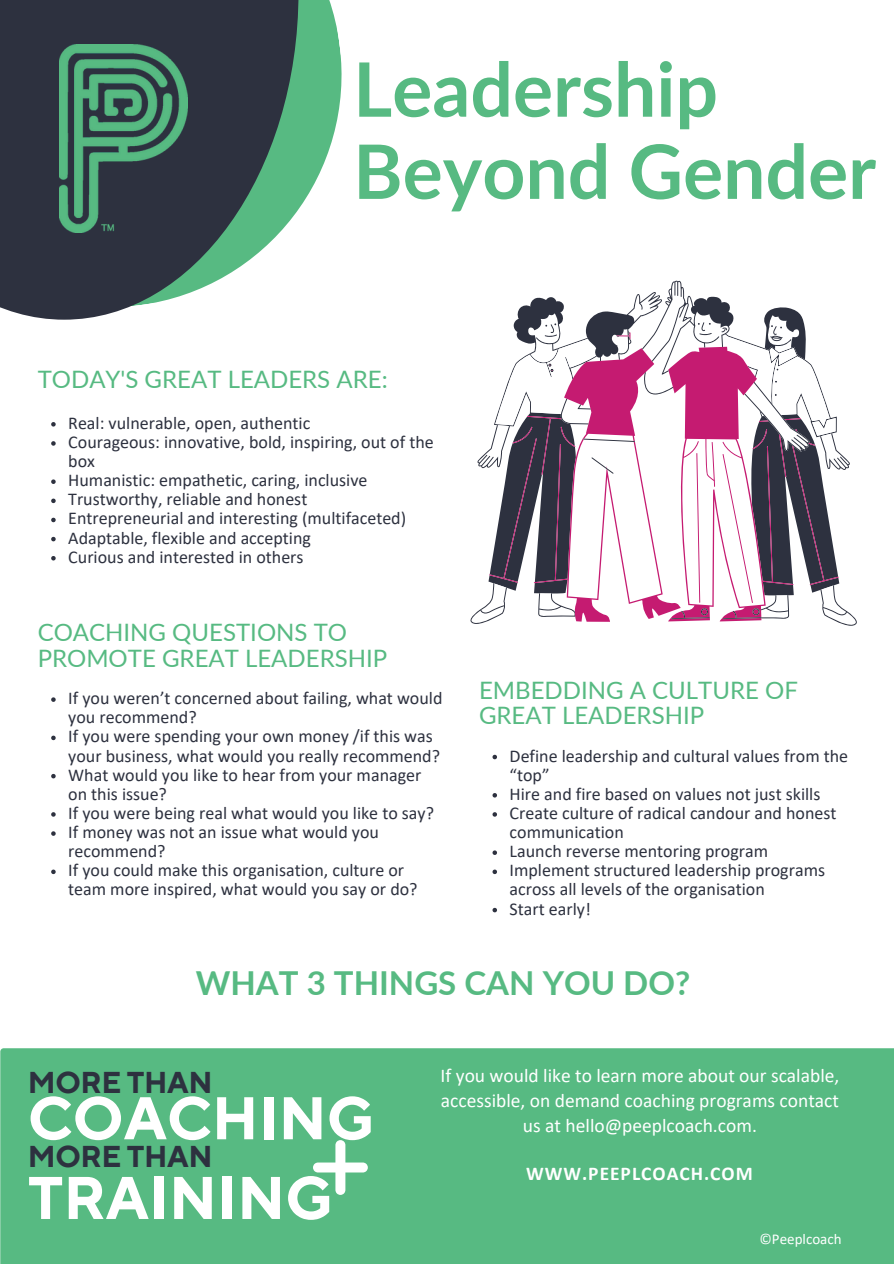
<style>
.page{position:relative;width:894px;height:1264px;background:#fff}
.page>*{position:absolute;margin:0;border:0;box-sizing:border-box;transform-origin:0 0}
.t1{font:700 75px/82.2px "Lato";color:#57ba82}
.t2{font:700 60px "TT Norms Pro";color:#fff}
.t3{font:700 33px "Lato";color:#57ba82}
.t4{font:700 30px "TT Norms Pro";letter-spacing:-.015em;color:#2d313f}
.t5{font:24px/25.8px "Lato";color:#57ba82}
.t6{font:19.5px/24.8px "Calibri";color:#fff;text-align:center}
.t7{font:700 19.5px "Calibri";letter-spacing:.05em;color:#fff}
.t8{font:18px/19.2px "Calibri";color:#2d313f}
.t9{font:15px "Calibri";color:#fff}
</style>
<div class="page">
<div style="left:0;top:1048px;width:893px;height:215px;background:#57ba82"></div>
<svg style="left:298px;top:0;width:44px;height:210px;fill:#57ba82"></svg>
<svg style="left:0;top:0;width:298px;height:320px;background:#4a5a5d"></svg>
<svg style="left:470px;top:280px;width:386px;height:346px"></svg>
<svg style="left:313px;top:1140px;width:55px;height:54px"></svg>
<svg style="left:51px;top:697px;width:5px;height:5px"></svg>
<svg style="left:51px;top:735px;width:5px;height:5px"></svg>
<svg style="left:51px;top:774px;width:5px;height:4px"></svg>
<svg style="left:51px;top:812px;width:5px;height:4px"></svg>
<svg style="left:51px;top:831px;width:5px;height:4px"></svg>
<svg style="left:51px;top:869px;width:5px;height:5px"></svg>
<svg style="left:492px;top:754px;width:5px;height:5px"></svg>
<svg style="left:492px;top:793px;width:5px;height:4px"></svg>
<svg style="left:492px;top:812px;width:5px;height:4px"></svg>
<svg style="left:492px;top:850px;width:5px;height:5px"></svg>
<svg style="left:492px;top:869px;width:5px;height:5px"></svg>
<svg style="left:492px;top:907px;width:5px;height:5px"></svg>
<svg style="left:51px;top:422px;width:5px;height:4px"></svg>
<svg style="left:51px;top:441px;width:5px;height:4px"></svg>
<svg style="left:51px;top:479px;width:5px;height:5px"></svg>
<svg style="left:51px;top:498px;width:5px;height:5px"></svg>
<svg style="left:51px;top:517px;width:5px;height:5px"></svg>
<svg style="left:51px;top:537px;width:5px;height:4px"></svg>
<svg style="left:51px;top:556px;width:5px;height:4px"></svg>
<img style="left:60px;top:44px;width:128px;height:188px">
<p class="t1" style="left:353px;top:47px;width:524px">Leadership<br>Beyond Gender</p>
<p class="t5" style="left:38px;top:366px;width:351px">TODAY'S GREAT LEADERS ARE:</p>
<p class="t8" style="left:68px;top:414px;width:243px">Real: vulnerable, open, authentic</p>
<p class="t8" style="left:68px;top:434px;width:367px">Courageous: innovative, bold, inspiring, out of the box</p>
<p class="t8" style="left:68px;top:472px;width:300px">Humanistic: empathetic, caring, inclusive</p>
<p class="t8" style="left:68px;top:491px;width:240px">Trustworthy, reliable and honest</p>
<p class="t8" style="left:68px;top:510px;width:339px">Entrepreneurial and interesting (multifaceted)</p>
<p class="t8" style="left:68px;top:529px;width:244px">Adaptable, flexible and accepting</p>
<p class="t8" style="left:68px;top:548px;width:237px">Curious and interested in others</p>
<p class="t5" style="left:38px;top:619px;width:351px">COACHING QUESTIONS TO<br>PROMOTE GREAT LEADERSHIP</p>
<p class="t8" style="left:68px;top:690px;width:375px">If you weren’t concerned about failing, what would you recommend?</p>
<p class="t8" style="left:68px;top:728px;width:373px">If you were spending your own money /if this was your business, what would you really recommend?</p>
<p class="t8" style="left:68px;top:766px;width:354px">What would you like to hear from your manager on this issue?</p>
<p class="t8" style="left:68px;top:804px;width:367px">If you were being real what would you like to say?</p>
<p class="t8" style="left:68px;top:824px;width:312px">If money was not an issue what would you recommend?</p>
<p class="t8" style="left:68px;top:862px;width:351px">If you could make this organisation, culture or team more inspired, what would you say or do?</p>
<p class="t5" style="left:479px;top:676px;width:320px">EMBEDDING A CULTURE OF</p>
<p class="t5" style="left:479px;top:702px;width:226px">GREAT LEADERSHIP</p>
<p class="t8" style="left:509px;top:747px;width:340px">Define leadership and cultural values from the “top”</p>
<p class="t8" style="left:509px;top:785px;width:312px">Hire and fire based on values not just skills</p>
<p class="t8" style="left:509px;top:804px;width:328px">Create culture of radical candour and honest communication</p>
<p class="t8" style="left:509px;top:843px;width:260px">Launch reverse mentoring program</p>
<p class="t8" style="left:509px;top:862px;width:317px">Implement structured leadership programs across all levels of the organisation</p>
<p class="t8" style="left:509px;top:900px;width:83px">Start early!</p>
<p class="t3" style="left:196px;top:962px;width:496px">WHAT 3 THINGS CAN YOU DO?</p>
<p class="t4" style="left:28px;top:1064px;width:186px">MORE THAN</p>
<p class="t2" style="left:28px;top:1082px;width:348px">COACHING</p>
<p class="t4" style="left:28px;top:1138px;width:186px">MORE THAN</p>
<p class="t2" style="left:28px;top:1161px;width:307px">TRAINING</p>
<p class="t6" style="left:440px;top:1065px;width:400px">If you would like to learn more about our scalable, accessible, on demand coaching programs contact us at hello@peeplcoach.com.</p>
<p class="t7" style="left:526px;top:1165px;width:228px">WWW.PEEPLCOACH.COM</p>
<p class="t9" style="left:759px;top:1232px;width:84px">©Peeplcoach</p>
</div>
